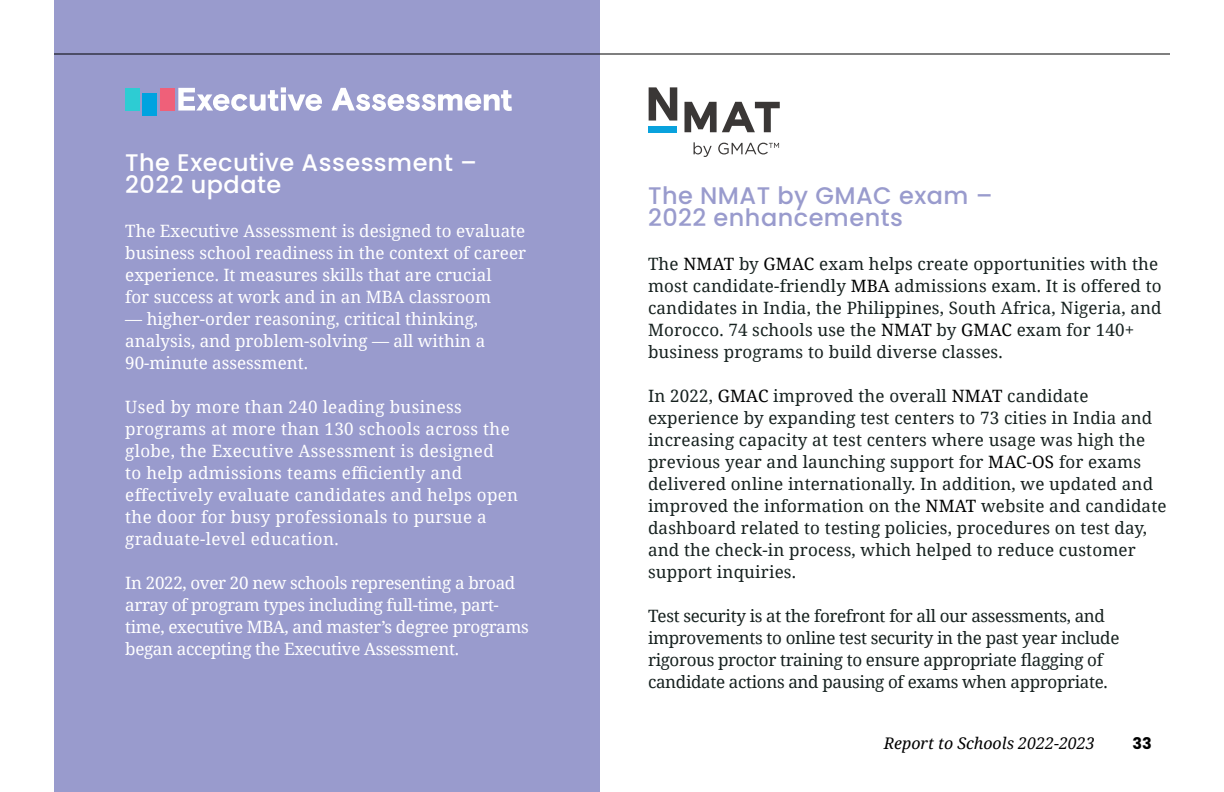
<style>
.page{position:relative;width:1224px;height:792px;background:#fff}
.page>*{position:absolute;margin:0;border:0;box-sizing:border-box;transform-origin:0 0}
.t1{font:500 24px/22px "Poppins";letter-spacing:.02em;color:#999bcd}
.t2{font:500 24px/22px "Poppins";letter-spacing:.02em;color:#fff}
.t3{font:17px/22px "Noto Serif";letter-spacing:.01em;color:#16211f}
.t4{font:17px/22px "Noto Serif";color:#fff}
.t5{font:17px/22px "Noto Serif";letter-spacing:.02em;color:#fff}
.t6{font:17px/22px "Noto Serif";letter-spacing:-.02em;color:#16211f}
.t7{font:17px/22px "Noto Serif";letter-spacing:-.02em;color:#fff}
.t8{font:italic 16px "Noto Serif";color:#000}
.t9{font:700 16px "Poppins";color:#000}
.s1{color:#000}
</style>
<div class="page">
<div style="left:54px;top:0;width:546px;height:792px;background:#999bcd"></div>
<svg style="left:649px;top:87px;width:28px;height:34px"></svg>
<svg style="left:684px;top:102px;width:96px;height:30px"></svg>
<div style="left:649px;top:126px;width:28px;height:6px;background:#09a2dd"></div>
<svg style="left:694px;top:142px;width:18px;height:15px"></svg>
<svg style="left:718px;top:143px;width:61px;height:11px"></svg>
<div style="left:125px;top:88px;width:14px;height:22px;background:#2dccd3"></div>
<div style="left:143px;top:93px;width:14px;height:23px;background:#00a3e0"></div>
<div style="left:160px;top:88px;width:15px;height:22px;background:#ef6079"></div>
<svg style="left:178px;top:87px;width:144px;height:24px"></svg>
<svg style="left:332px;top:88px;width:180px;height:23px"></svg>
<hr style="left:54px;top:54px;width:1116px;height:1px;background:#000">
<h1 class="t2" style="left:125px;top:152px;width:353px">The Executive Assessment –<br>2022 update</h1>
<p class="t4" style="left:125px;top:219px;width:402px">The Executive Assessment is designed to evaluate business school readiness in the context of career experience. It measures skills that are crucial<br>for success at work and in an MBA classroom</p>
<p class="t4" style="left:125px;top:307px;width:361px">— higher-order reasoning, critical thinking, analysis, and problem-solving — all within a<br>90-minute assessment.</p>
<p class="t5" style="left:125px;top:395px;width:395px">Used by more than 240 leading business programs at more than 130 schools across the globe, the Executive Assessment is designed<br>to help admissions teams efficiently and effectively evaluate candidates and helps open the door for busy professionals to pursue a graduate-level education.</p>
<p class="t7" style="left:125px;top:571px;width:405px">In 2022, over 20 new schools representing a broad array of program types including full-time, part&shy;time, executive MBA, and master’s degree programs began accepting the Executive Assessment.</p>
<h1 class="t1" style="left:648px;top:185px;width:346px">The NMAT by GMAC exam –<br>2022 enhancements</h1>
<p class="t3" style="left:648px;top:252px;width:515px">The <span class="s1">NMAT</span> by <span class="s1">GMAC</span> exam helps create opportunities with the most candidate-friendly <span class="s1">MBA</span> admissions exam. It is offered to candidates in India, the Philippines, South Africa, Nigeria, and Morocco. 74 schools use the <span class="s1">NMAT</span> by <span class="s1">GMAC</span> exam for 140+ business programs to build diverse classes.</p>
<p class="t3" style="left:648px;top:384px;width:520px">In 2022, <span class="s1">GMAC</span> improved the overall <span class="s1">NMAT</span> candidate experience by expanding test centers to 73 cities in India and increasing capacity at test centers where usage was high the previous year and launching support for <span class="s1">MAC</span>-<span class="s1">OS</span> for exams delivered online internationally. In addition, we updated and improved the information on the <span class="s1">NMAT</span> website and candidate dashboard related to testing policies, procedures on test day, and the check-in process, which helped to reduce customer support inquiries.</p>
<p class="t6" style="left:648px;top:604px;width:473px">Test security is at the forefront for all our assessments, and improvements to online test security in the past year include rigorous proctor training to ensure appropriate flagging of candidate actions and pausing of exams when appropriate.</p>
<p class="t8" style="left:884px;top:733px;width:213px">Report to Schools 2022-2023</p>
<p class="t9" style="left:1133px;top:734px;width:21px">33</p>
</div>
